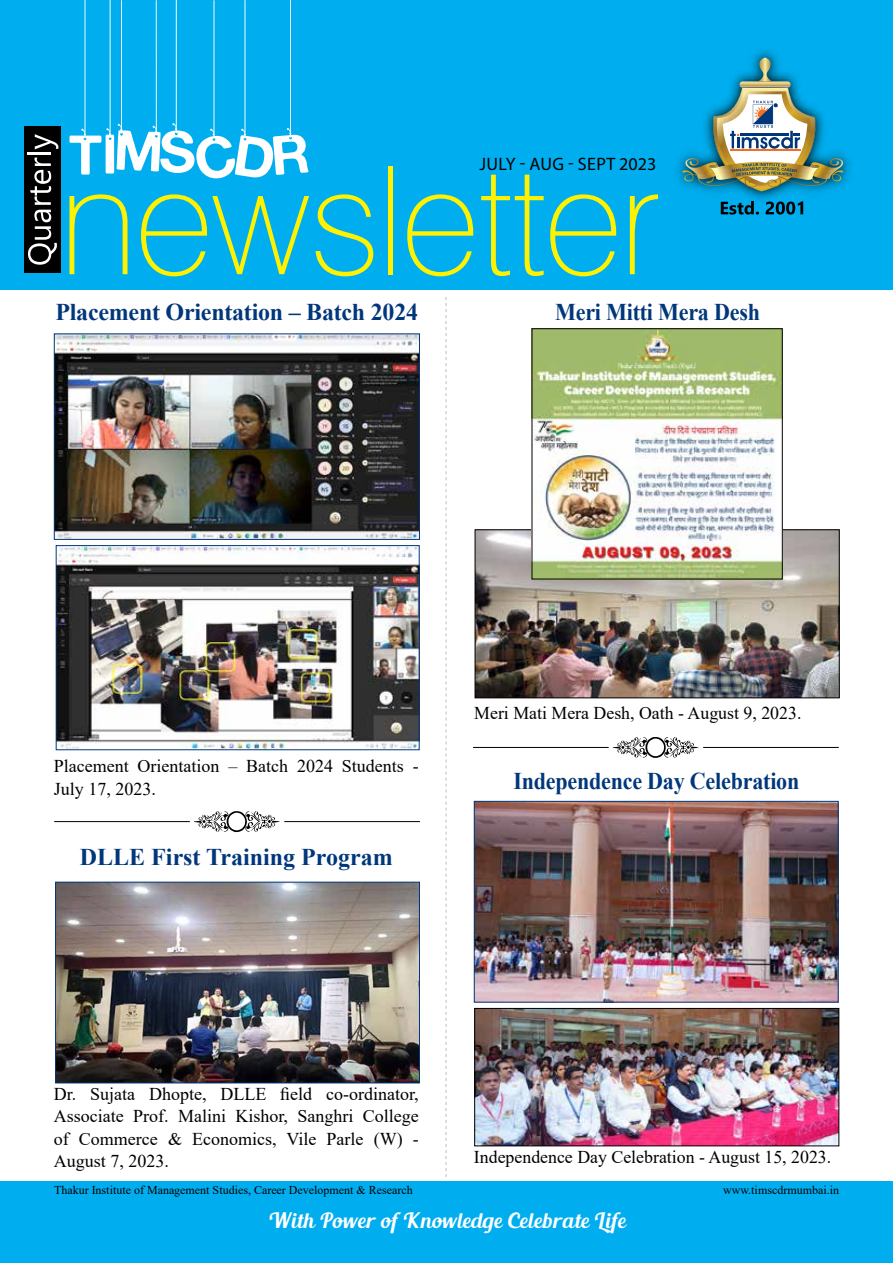
<style>
.page{position:relative;width:893px;height:1263px;background:#fff}
.page>*{position:absolute;margin:0;border:0;box-sizing:border-box;transform-origin:0 0}
.t1{font:700 24px "Times New Roman";letter-spacing:-.01em;color:#00377b}
.t2{font:700 24px "Times New Roman";letter-spacing:-.01em;color:#00377b;scale:.92 1}
.t3{font:21px "Blenda Script";letter-spacing:.025em;color:#fff}
.t4{font:18px/22.5px "Times New Roman";color:#000}
.t5{font:18px "Myriad Pro";letter-spacing:.02em;color:#000}
.t6{font:12px "Times New Roman";color:#000}
</style>
<div class="page">
<div style="left:0;top:0;width:893px;height:290px;background:#00aeef"></div>
<svg style="left:69px;top:0;width:239px;height:178px"></svg>
<div style="left:24px;top:127px;width:37px;height:146px;background:#000"></div>
<svg style="left:28px;top:158px;width:29px;height:107px"></svg>
<hr style="left:27px;top:152px;width:24px;height:3px;background:#fff">
<svg style="left:35px;top:134px;width:23px;height:15px"></svg>
<svg style="left:69px;top:194px;width:59px;height:80px"></svg>
<svg style="left:141px;top:194px;width:168px;height:82px"></svg>
<svg style="left:316px;top:194px;width:57px;height:82px"></svg>
<div style="left:388px;top:166px;width:5px;height:108px;background:#fff200"></div>
<svg style="left:407px;top:194px;width:66px;height:82px"></svg>
<svg style="left:481px;top:175px;width:63px;height:101px"></svg>
<svg style="left:550px;top:194px;width:66px;height:82px"></svg>
<svg style="left:630px;top:194px;width:28px;height:80px"></svg>
<img style="left:677px;top:50px;width:174px;height:158px">
<img style="left:739px;top:81px;width:52px;height:7px;border-radius:3px">
<img style="left:759px;top:58px;width:6px;height:15px">
<img style="left:819px;top:166px;width:25px;height:23px">
<img style="left:682px;top:166px;width:27px;height:23px">
<svg style="left:830px;top:158px;width:9px;height:8px"></svg>
<img style="left:709px;top:88px;width:110px;height:103px">
<svg style="left:721px;top:201px;width:38px;height:14px"></svg>
<svg style="left:766px;top:201px;width:37px;height:14px"></svg>
<div style="left:0;top:1182px;width:893px;height:81px;background:#00aeef"></div>
<svg style="left:446px;top:297px;width:1px;height:880px"></svg>
<svg style="left:194px;top:811px;width:86px;height:21px"></svg>
<hr style="left:54px;top:821px;width:136px;height:1px;background:#000">
<hr style="left:284px;top:821px;width:136px;height:1px;background:#000">
<svg style="left:613px;top:737px;width:85px;height:21px"></svg>
<hr style="left:473px;top:747px;width:136px;height:1px;background:#000">
<hr style="left:703px;top:747px;width:136px;height:1px;background:#000">
<img style="left:477px;top:531px;width:361px;height:165px">
<div style="left:475px;top:529px;width:365px;height:169px;border:1px solid #000"></div>
<img style="left:476px;top:1010px;width:361px;height:134px">
<div style="left:474px;top:1008px;width:365px;height:138px;border:1px solid #000"></div>
<img style="left:534px;top:330px;width:247px;height:247px">
<div style="left:532px;top:328px;width:251px;height:251px;border:1px solid #000"></div>
<img style="left:58px;top:547px;width:360px;height:201px">
<div style="left:56px;top:545px;width:364px;height:205px;border:1px solid #00377b"></div>
<img style="left:56px;top:335px;width:362px;height:203px">
<div style="left:54px;top:333px;width:366px;height:207px;border:1px solid #00377b"></div>
<img style="left:476px;top:803px;width:361px;height:197px">
<div style="left:474px;top:801px;width:365px;height:201px;border:1px solid #00377b"></div>
<img style="left:57px;top:884px;width:361px;height:197px">
<div style="left:55px;top:882px;width:365px;height:201px;border:1px solid #00377b"></div>
<p class="t5" style="left:480px;top:153px;width:178px">JULY - AUG - SEPT 2023</p>
<h1 class="t1" style="left:55px;top:295px;width:364px">Placement Orientation – Batch 2024</h1>
<h1 class="t2" style="left:555px;top:295px;width:224px">Meri Mitti Mera Desh</h1>
<p class="t4" style="left:54px;top:754px;width:366px">Placement Orientation – Batch 2024 Students -<br>July 17, 2023.</p>
<h1 class="t1" style="left:80px;top:839px;width:314px">DLLE First Training Program</h1>
<p class="t4" style="left:474px;top:701px;width:329px">Meri Mati Mera Desh, Oath - August 9, 2023.</p>
<h1 class="t2" style="left:513px;top:764px;width:312px">Independence Day Celebration</h1>
<p class="t4" style="left:54px;top:1082px;width:366px;text-align:justify">Dr. Sujata Dhopte, DLLE field co-ordinator, Associate Prof. Malini Kishor, Sanghri College of Commerce &amp; Economics, Vile Parle (W) - August 7, 2023.</p>
<p class="t4" style="left:474px;top:1145px;width:359px">Independence Day Celebration - August 15, 2023.</p>
<p class="t6" style="left:54px;top:1181px;width:360px">Thakur Institute of Management Studies, Career Development &amp; Research</p>
<p class="t6" style="left:723px;top:1181px;width:117px">www.timscdrmumbai.in</p>
<p class="t3" style="left:268px;top:1207px;width:359px">With Power of Knowledge Celebrate Life</p>
</div>
